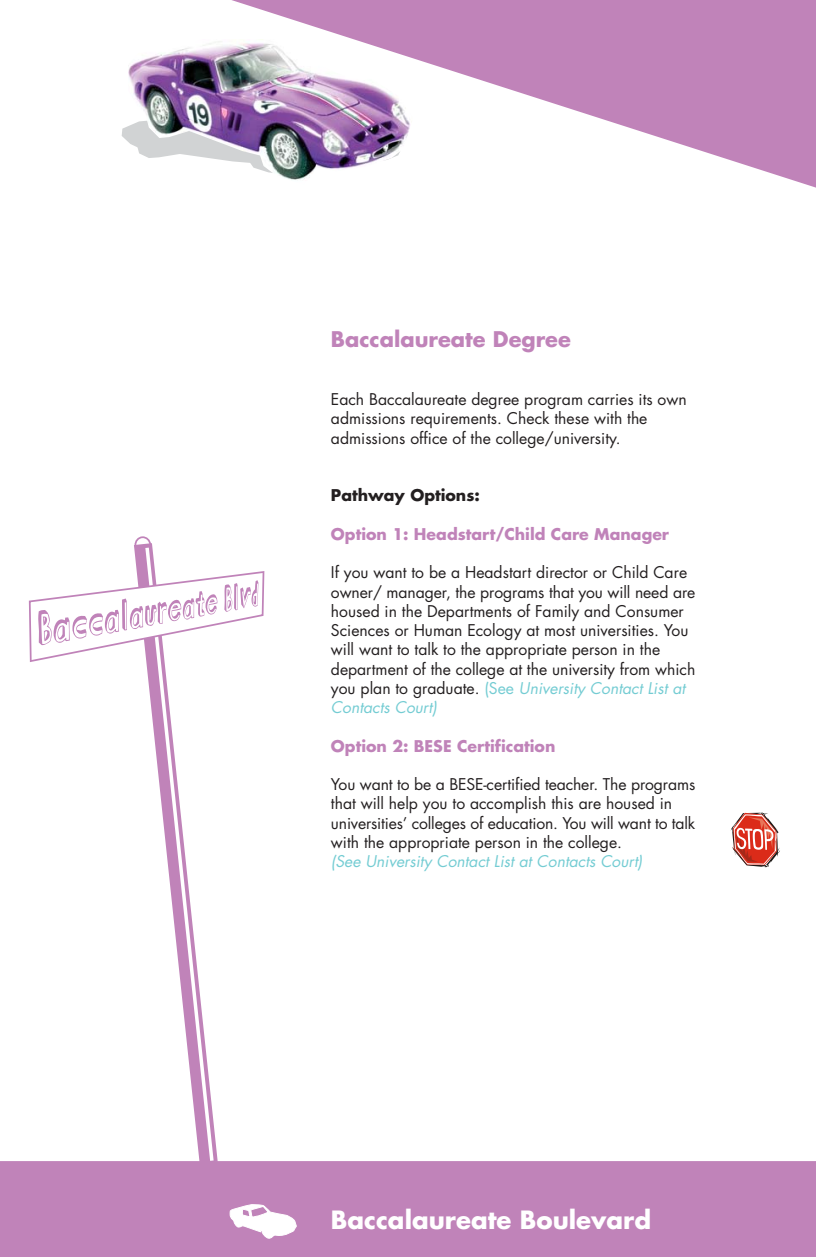
<style>
.page{position:relative;width:816px;height:1260px;background:#fff}
.page>*{position:absolute;margin:0;border:0;box-sizing:border-box;transform-origin:0 0}
.t1{font:700 24.5px "Futura";color:#fff}
.t2{font:700 21px "Futura";color:#c083b9}
.t3{font:15.75px/19.2px "Futura";color:#231f20}
.t4{font:700 15.75px "Futura";color:#c083b9}
.t5{font:italic 15.75px "Futura";color:#74ccd3}
.t6{font:700 15.75px "Futura";color:#231f20}
.s1{color:#74ccd3}
.s2{font-style:italic;color:#74ccd3}
</style>
<div class="page">
<div style="left:0;top:1161px;width:816px;height:95px;background:#c083b9"></div>
<svg style="left:730px;top:813px;width:50px;height:54px"></svg>
<svg style="left:121px;top:126px;width:8px;height:17px"></svg>
<img style="left:129px;top:43px;width:82px;height:116px">
<svg style="left:211px;top:0;width:605px;height:188px;fill:#c083b9"></svg>
<svg style="left:230px;top:1204px;width:67px;height:34px"></svg>
<svg style="left:134px;top:536px;width:17px;height:18px"></svg>
<svg style="left:133px;top:542px;width:86px;height:622px"></svg>
<svg style="left:143px;top:544px;width:73px;height:620px"></svg>
<svg style="left:28px;top:570px;width:237px;height:93px"></svg>
<h2 class="t2" style="left:331px;top:330px;width:241px">Baccalaureate Degree</h2>
<p class="t3" style="left:331px;top:391px;width:357px">Each Baccalaureate degree program carries its own admissions requirements. Check these with the admissions office of the college/university.</p>
<p class="t6" style="left:331px;top:488px;width:150px">Pathway Options:</p>
<p class="t4" style="left:331px;top:527px;width:339px">Option 1: Headstart/Child Care Manager</p>
<p class="t3" style="left:331px;top:564px;width:366px">If you want to be a Headstart director or Child Care owner/ manager, the programs that you will need are housed in the Departments of Family and Consumer Sciences or Human Ecology at most universities. You will want to talk to the appropriate person in the department of the college at the university from which yo u p l a n to g ra d u a te . <span class="s1">( S ee</span> <span class="s2">University Contact List at Contacts Court)</span></p>
<p class="t4" style="left:331px;top:738px;width:226px">Option 2: BESE Certification</p>
<p class="t3" style="left:331px;top:776px;width:366px">You want to be a BESE-certified teacher. The programs that will help you to accomplish this are housed in universities’ colleges of education. You will want to talk with the appropriate person in the college.</p>
<p class="t5" style="left:331px;top:854px;width:316px">(See University Contact List at Contacts Court)</p>
<h1 class="t1" style="left:331px;top:1208px;width:321px">Baccalaureate Boulevard</h1>
</div>
